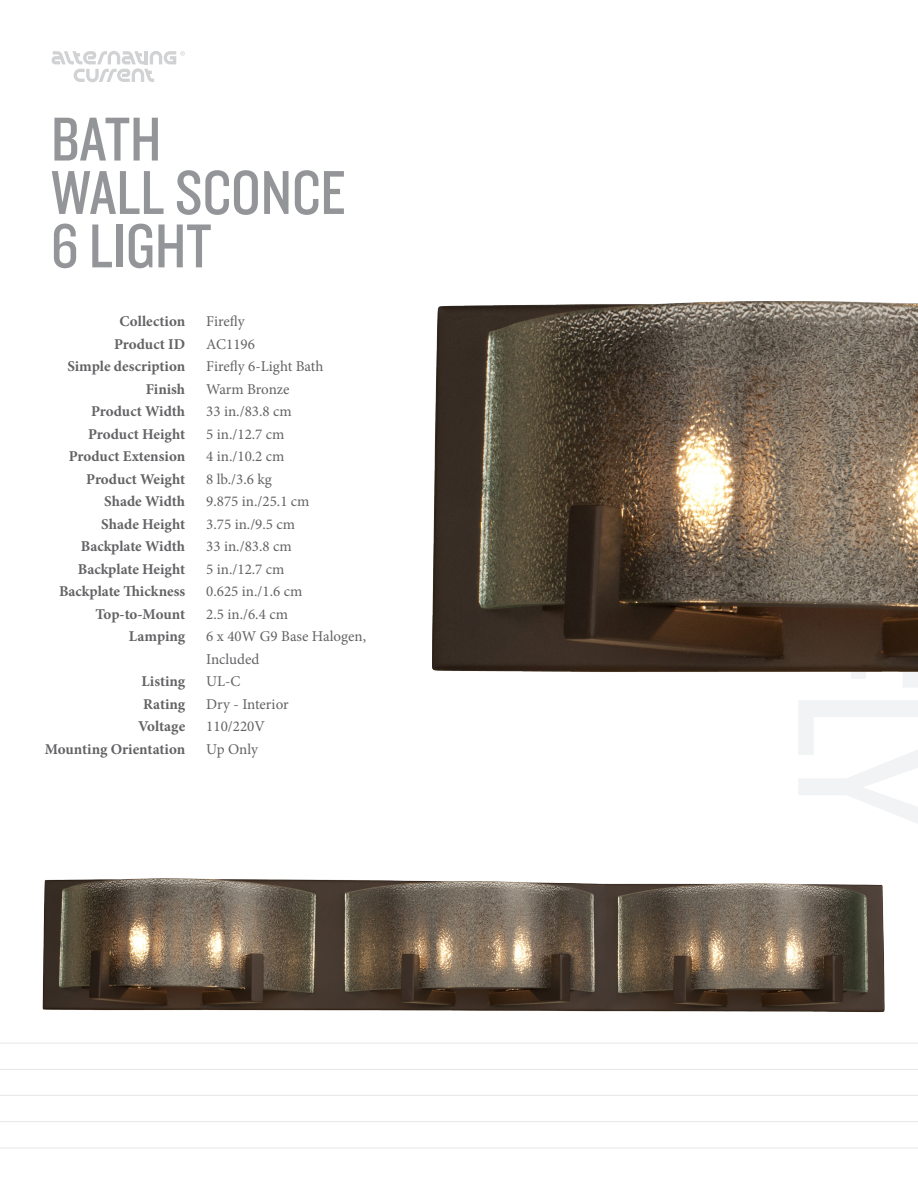
<style>
.page{position:relative;width:918px;height:1188px;background:#fff}
.page>*{position:absolute;margin:0;border:0;box-sizing:border-box;transform-origin:0 0}
.Fixture_description{font:64.35px "Knockout HTF29 Junior Liteweight";color:#939598}
.Spec{font:700 15px "Minion Pro";color:#636366}
.Spec_info{font:15px "Minion Pro";color:#636366}
</style>
<div class="page">
<hr style="left:0;top:1043px;width:918px;height:1px;background:#e6e7e9">
<hr style="left:0;top:1121px;width:918px;height:1px;background:#e6e7e9">
<hr style="left:0;top:1095px;width:918px;height:1px;background:#e6e7e9">
<hr style="left:0;top:1069px;width:918px;height:1px;background:#e6e7e9">
<hr style="left:0;top:1148px;width:918px;height:1px;background:#e6e7e9">
<svg style="left:52px;top:51px;width:133px;height:31px"></svg>
<img style="left:432px;top:301px;width:486px;height:371px">
<img style="left:42px;top:878px;width:843px;height:135px">
<p class="Fixture_description" style="left:51px;top:106px;width:112px">BATH</p>
<p class="Fixture_description" style="left:51px;top:159px;width:296px">WALL SCONCE</p>
<p class="Fixture_description" style="left:51px;top:213px;width:162px">6 LIGHT</p>
<p class="Spec" style="left:119px;top:311px;width:67px">Collection</p>
<p class="Spec" style="left:114px;top:333px;width:73px">Product ID</p>
<p class="Spec" style="left:67px;top:356px;width:119px">Simple description</p>
<p class="Spec" style="left:146px;top:378px;width:41px">Finish</p>
<p class="Spec" style="left:91px;top:401px;width:96px">Product Width</p>
<p class="Spec" style="left:88px;top:423px;width:99px">Product Height</p>
<p class="Spec" style="left:69px;top:446px;width:118px">Product Extension</p>
<p class="Spec" style="left:86px;top:468px;width:101px">Product Weight</p>
<p class="Spec" style="left:104px;top:491px;width:82px">Shade Width</p>
<p class="Spec" style="left:101px;top:513px;width:85px">Shade Height</p>
<p class="Spec" style="left:81px;top:536px;width:106px">Backplate Width</p>
<p class="Spec" style="left:78px;top:558px;width:109px">Backplate Height</p>
<p class="Spec" style="left:59px;top:581px;width:128px">Backplate Thickness</p>
<p class="Spec" style="left:96px;top:603px;width:91px">Top-to-Mount</p>
<p class="Spec" style="left:129px;top:626px;width:58px">Lamping</p>
<p class="Spec" style="left:141px;top:671px;width:45px">Listing</p>
<p class="Spec" style="left:143px;top:693px;width:44px">Rating</p>
<p class="Spec" style="left:138px;top:716px;width:49px">Voltage</p>
<p class="Spec" style="left:45px;top:738px;width:142px">Mounting Orientation</p>
<p class="Spec_info" style="left:206px;top:311px;width:40px">Firefly</p>
<p class="Spec_info" style="left:206px;top:334px;width:50px">AC1196</p>
<p class="Spec_info" style="left:206px;top:356px;width:119px">Firefly 6-Light Bath</p>
<p class="Spec_info" style="left:206px;top:379px;width:85px">Warm Bronze</p>
<p class="Spec_info" style="left:206px;top:401px;width:87px">33 in./83.8 cm</p>
<p class="Spec_info" style="left:206px;top:424px;width:80px">5 in./12.7 cm</p>
<p class="Spec_info" style="left:206px;top:446px;width:80px">4 in./10.2 cm</p>
<p class="Spec_info" style="left:206px;top:469px;width:67px">8 lb./3.6 kg</p>
<p class="Spec_info" style="left:206px;top:491px;width:105px">9.875 in./25.1 cm</p>
<p class="Spec_info" style="left:206px;top:514px;width:90px">3.75 in./9.5 cm</p>
<p class="Spec_info" style="left:206px;top:536px;width:87px">33 in./83.8 cm</p>
<p class="Spec_info" style="left:206px;top:559px;width:80px">5 in./12.7 cm</p>
<p class="Spec_info" style="left:206px;top:581px;width:98px">0.625 in./1.6 cm</p>
<p class="Spec_info" style="left:206px;top:604px;width:83px">2.5 in./6.4 cm</p>
<p class="Spec_info" style="left:206px;top:626px;width:161px">6 x 40W G9 Base Halogen,</p>
<p class="Spec_info" style="left:206px;top:649px;width:55px">Included</p>
<p class="Spec_info" style="left:206px;top:671px;width:36px">UL-C</p>
<p class="Spec_info" style="left:206px;top:694px;width:84px">Dry - Interior</p>
<p class="Spec_info" style="left:206px;top:716px;width:60px">110/220V</p>
<p class="Spec_info" style="left:206px;top:739px;width:53px">Up Only</p>
</div>
